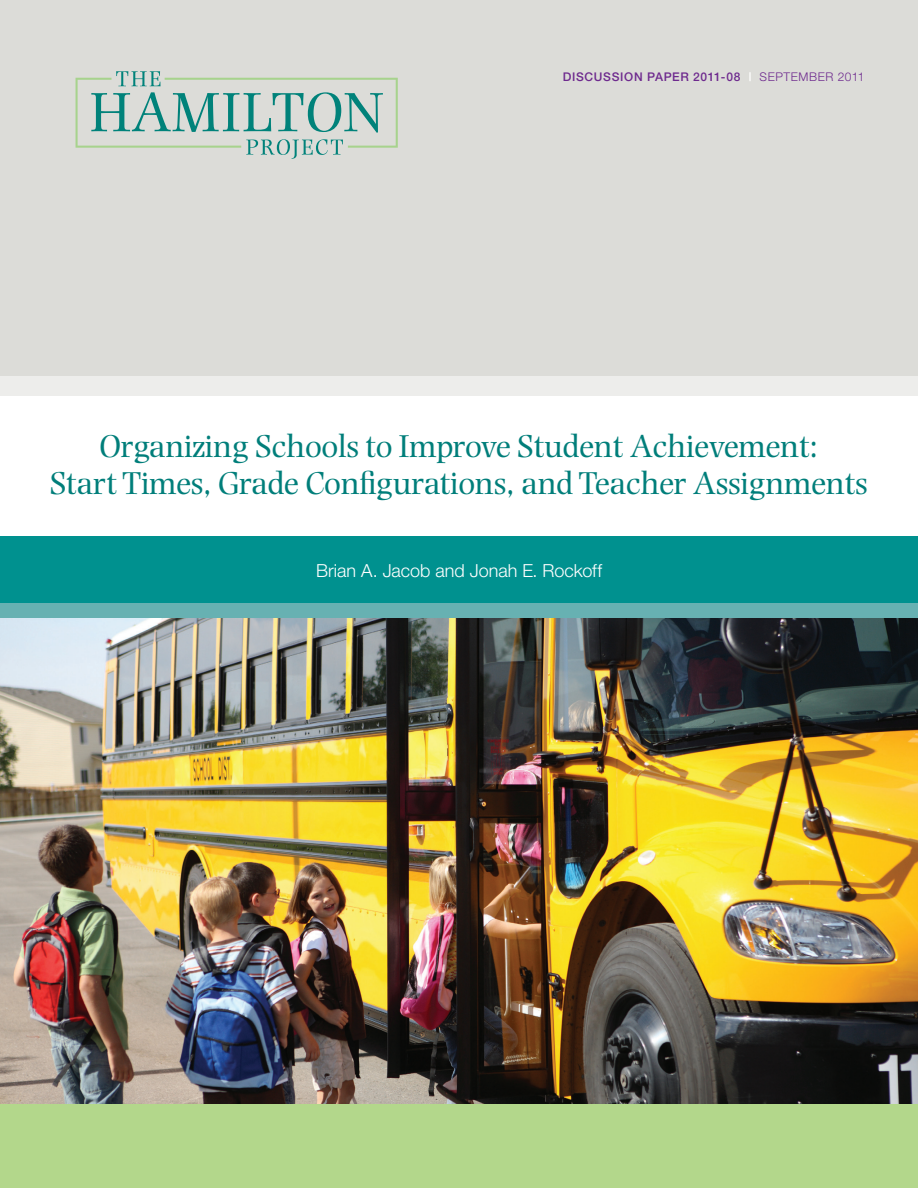
<style>
.page{position:relative;width:918px;height:1188px;background:#fff}
.page>*{position:absolute;margin:0;border:0;box-sizing:border-box;transform-origin:0 0}
.NEW_COVER_HEADLINE{font:33px/37.5px "Photina MT Std";letter-spacing:-.01em;color:#007e7a;text-align:center}
.Cover_Headline{font:300 18px "Helvetica Neue";color:#fff}
.t1{font:500 12px "Helvetica Neue";letter-spacing:.055em;color:#6e2a8e}
.s1{color:#fff}
.s2{font-weight:300}
</style>
<div class="page">
<img style="left:0;top:617px;width:918px;height:487px">
<div style="left:0;top:1104px;width:918px;height:84px;background:#b3d78b"></div>
<div style="left:0;top:0;width:918px;height:377px;background:#dcdcd8"></div>
<div style="left:0;top:536px;width:918px;height:68px;background:#00918f"></div>
<svg style="left:76px;top:71px;width:322px;height:88px;background:#bdd0c8"></svg>
<div style="left:0;top:377px;width:918px;height:19px;background:#ededeb"></div>
<div style="left:0;top:603px;width:918px;height:14px;background:#67b1b2"></div>
<p class="t1" style="left:563px;top:70px;width:303px">DISCUSSION PAPER 2011-08 <span class="s1">|</span> <span class="s2">SEPTEMBER 2011</span></p>
<p class="NEW_COVER_HEADLINE" style="left:50px;top:427px;width:820px">Organizing Schools to Improve Student Achievement:<br>Start Times, Grade Configurations, and Teacher Assignments</p>
<p class="Cover_Headline" style="left:316px;top:559px;width:287px">Brian A. Jacob and Jonah E. Rockoff</p>
</div>
